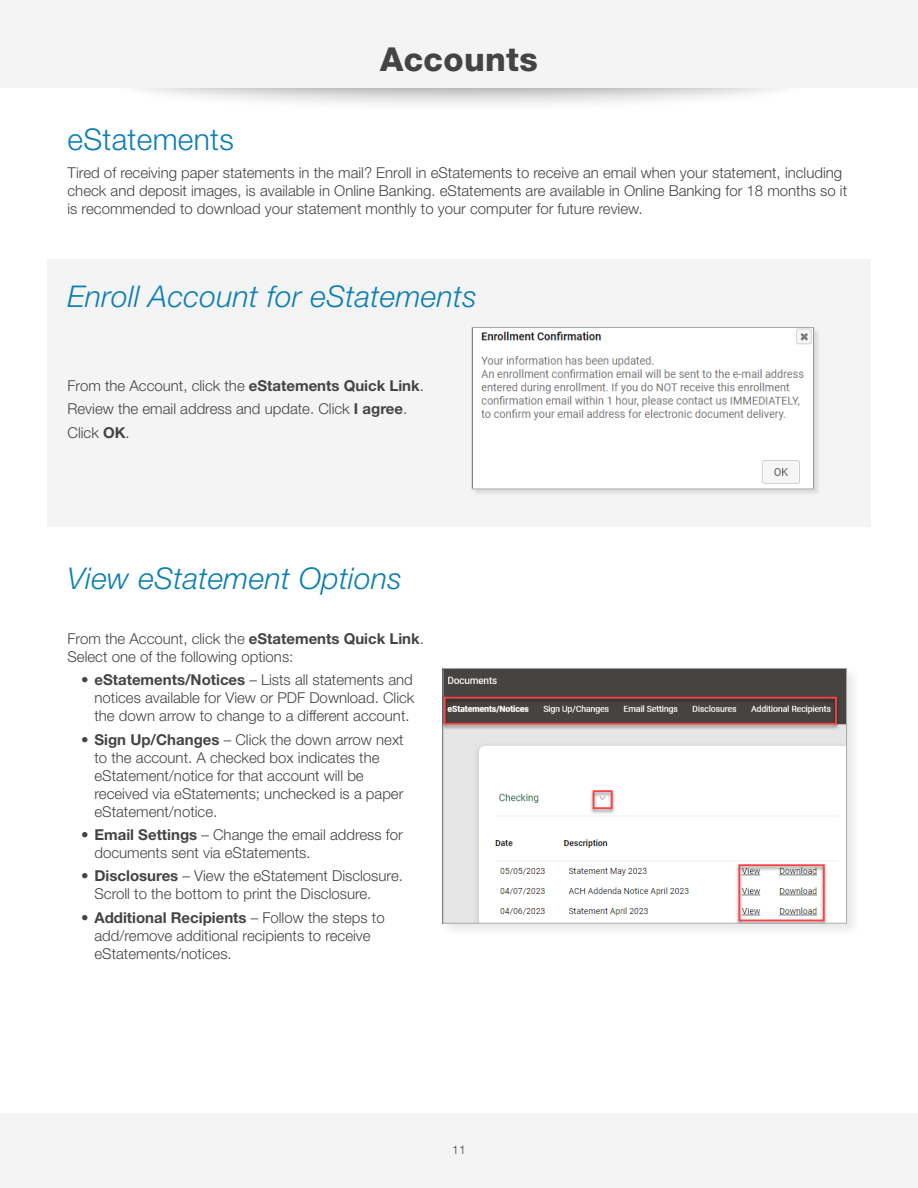
<style>
.page{position:relative;width:918px;height:1188px;background:#fff}
.page>*{position:absolute;margin:0;border:0;box-sizing:border-box;transform-origin:0 0}
.t1{font:800 33px "Helvetica Neue LT Std";letter-spacing:.01em;color:#444446}
.t2{font:italic 300 30px "Helvetica Neue LT Std";letter-spacing:.01em;color:#0d7fb4}
.t3{font:300 30px "Helvetica Neue LT Std";letter-spacing:.01em;color:#0d7fb4}
.t4{font:300 15px/18px "Helvetica Neue LT Std";color:#444446}
.t5{font:300 12px "Helvetica Neue LT Std";color:#444446}
.s1{font-weight:700}
</style>
<div class="page">
<div style="left:0;top:1113px;width:918px;height:75px;background:#f4f4f4"></div>
<div style="left:98px;top:6px;width:722px;height:107px;background:#000;opacity:.4"></div>
<div style="left:0;top:0;width:918px;height:88px;background:#f4f4f4"></div>
<div style="left:47px;top:259px;width:824px;height:267px;background:#f4f4f4"></div>
<div style="left:473px;top:328px;width:348px;height:168px;background:#000;opacity:.1"></div>
<img style="left:474px;top:329px;width:338px;height:158px">
<div style="left:472px;top:327px;width:342px;height:162px;border:1px solid #a9aaaa"></div>
<div style="left:439px;top:665px;width:423px;height:273px;background:#000;opacity:.1"></div>
<img style="left:445px;top:670px;width:400px;height:251px">
<div style="left:443px;top:668px;width:404px;height:255px;border:1px solid #a9aaaa"></div>
<h2 class="t3" style="left:68px;top:121px;width:168px">eStatements</h2>
<h1 class="t1" style="left:380px;top:39px;width:159px">Accounts</h1>
<p class="t4" style="left:68px;top:164px;width:781px">Tired of receiving paper statements in the mail? Enroll in eStatements to receive an email when your statement, including check and deposit images, is available in Online Banking. eStatements are available in Online Banking for 18 months so it is recommended to download your statement monthly to your computer for future review.</p>
<h2 class="t2" style="left:68px;top:279px;width:411px">Enroll Account for eStatements</h2>
<p class="t4" style="left:68px;top:374px;width:355px;line-height:23.4px">From the Account, click the <span class="s1">eStatements Quick Link</span>.<br>Review the email address and update. Click <span class="s1">I agree</span>.<br>Click <span class="s1">OK</span>.</p>
<h2 class="t2" style="left:68px;top:561px;width:336px">View eStatement Options</h2>
<p class="t4" style="left:68px;top:629px;width:355px">From the Account, click the <span class="s1">eStatements Quick Link</span>.<br>Select one of the following options:</p>
<p class="t4" style="left:94px;top:670px;width:321px;text-align:justify;text-indent:-14px">• <span class="s1">eStatements/Notices</span> – Lists all statements and notices available for View or PDF Download. Click the down arrow to change to a different account.</p>
<p class="t4" style="left:94px;top:730px;width:311px;text-indent:-14px">• <span class="s1">Sign Up/Changes</span> – Click the down arrow next to the account. A checked box indicates the eStatement/notice for that account will be received via eStatements; unchecked is a paper eStatement/notice.</p>
<p class="t4" style="left:94px;top:825px;width:310px;text-indent:-14px">• <span class="s1">Email Settings</span> – Change the email address for documents sent via eStatements.</p>
<p class="t4" style="left:94px;top:867px;width:307px;text-indent:-14px">• <span class="s1">Disclosures</span> – View the eStatement Disclosure.<br>Scroll to the bottom to print the Disclosure.</p>
<p class="t4" style="left:94px;top:908px;width:292px;text-indent:-14px">• <span class="s1">Additional Recipients</span> – Follow the steps to add/remove additional recipients to receive eStatements/notices.</p>
<p class="t5" style="left:452px;top:1142px;width:15px">11</p>
</div>
